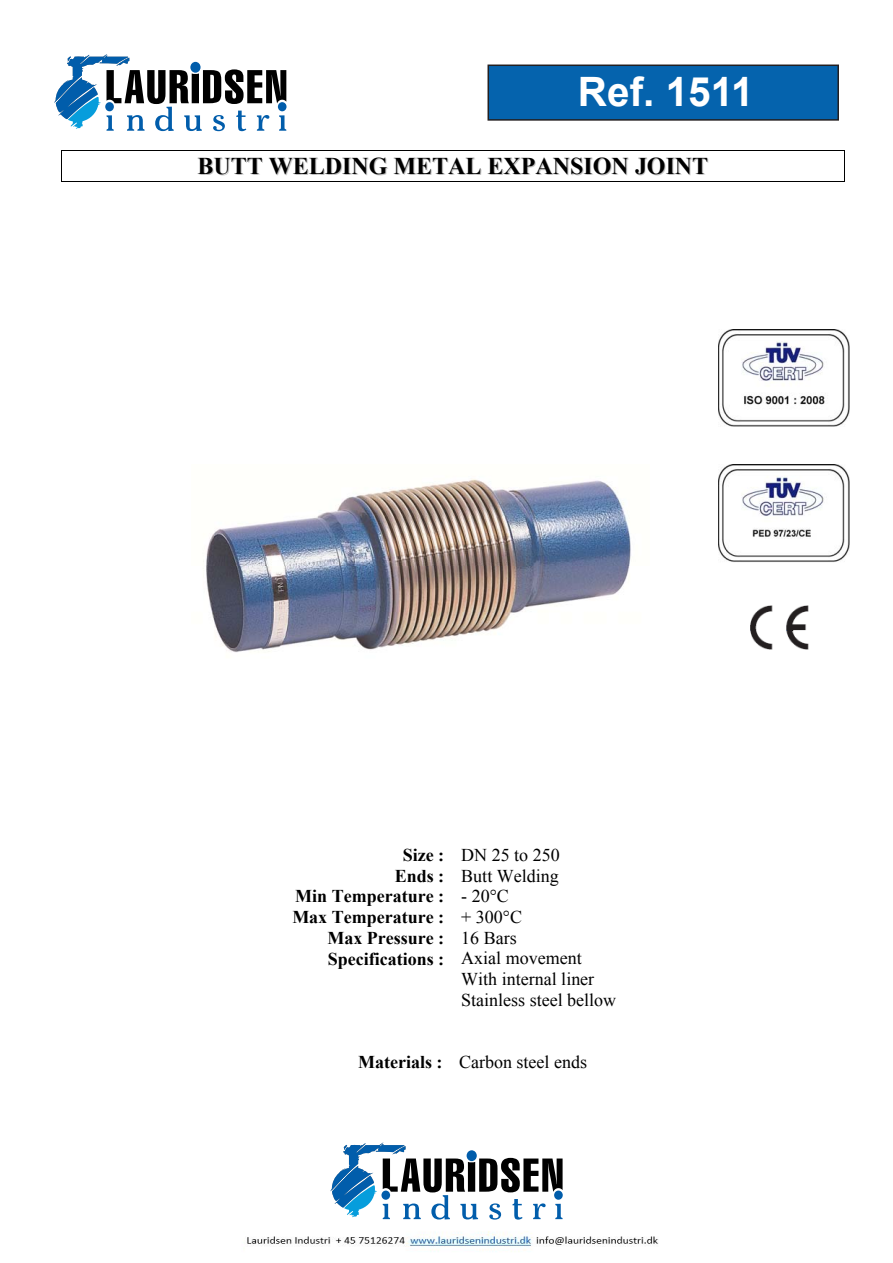
<style>
.page{position:relative;width:893px;height:1263px;background:#fff}
.page>*{position:absolute;margin:0;border:0;box-sizing:border-box;transform-origin:0 0}
.t1{font:700 40.5px "Arial";color:#fff}
.t2{font:700 36px "Times New Roman";color:#fff}
.t3{font:700 24px "Times New Roman";color:#000}
.t4{font:18px/20.7px "Times New Roman";color:#000}
.t5{font:700 18px/20.7px "Times New Roman";color:#000;text-align:right}
.s1{color:#c0c0c0}
.s2{font-weight:400}
.s3{font-weight:700}
</style>
<div class="page">
<div style="left:488px;top:65px;width:350px;height:55px;background:#0563ad"></div>
<div style="left:487px;top:65px;width:352px;height:56px;border:2px solid #231f20"></div>
<hr style="left:61px;top:150px;width:783px;height:1px;background:#000">
<hr style="left:61px;top:181px;width:783px;height:1px;background:#000">
<hr style="left:61px;top:150px;width:1px;height:31px;background:#000">
<hr style="left:844px;top:150px;width:1px;height:31px;background:#000">
<img style="left:203px;top:479px;width:428px;height:174px">
<img style="left:718px;top:329px;width:131px;height:97px">
<img style="left:718px;top:464px;width:131px;height:98px">
<img style="left:750px;top:605px;width:59px;height:45px">
<svg style="left:330px;top:1142px;width:233px;height:77px"></svg>
<svg style="left:54px;top:54px;width:232px;height:77px"></svg>
<img style="left:247px;top:1231px;width:411px;height:21px">
<p class="t2" style="left:610px;top:51px;width:163px">REF. 1511</p>
<h1 class="t1" style="left:578px;top:63px;width:177px">Ref. 1511</h1>
<p class="t3" style="left:197px;top:149px;width:512px">BUTT <span class="s1">W</span>ELDIN<span class="s1">G M</span>ETAL EXPANSI<span class="s1">O</span>N J<span class="s1">O</span>INT</p>
<p class="t5" style="left:292px;top:844px;width:153px">Size :<br>Ends :<br>Min Temperature :<br>Max Temperature :</p>
<p class="t4" style="left:461px;top:844px;width:100px">DN 25 to 250<br>Butt Welding</p>
<p class="t4" style="left:461px;top:885px;width:49px">- 20°C</p>
<p class="t4" style="left:461px;top:906px;width:62px">+ 300°C</p>
<p class="t5" style="left:327px;top:927px;width:191px">Max Pressure : <span class="s2">16 Bars</span></p>
<p class="t5" style="left:328px;top:947px;width:255px">Specifications : <span class="s2">Axial movement</span></p>
<p class="t4" style="left:461px;top:968px;width:134px">With internal liner</p>
<p class="t4" style="left:461px;top:989px;width:156px">Stainless steel bellow</p>
<p class="t4" style="left:358px;top:1051px;width:230px"><span class="s3">Materials :</span> Carbon steel ends</p>
</div>
